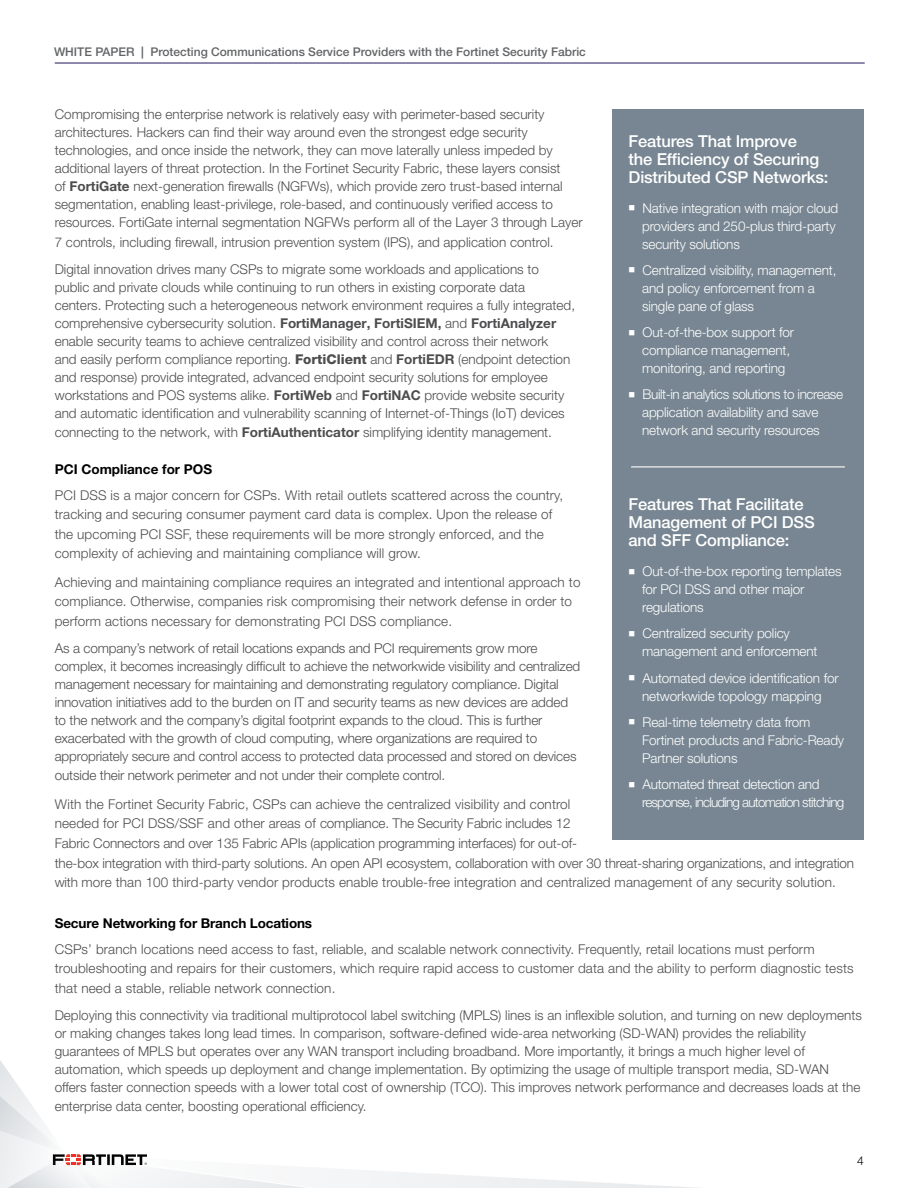
<style>
.page{position:relative;width:918px;height:1188px;background:#fff}
.page>*{position:absolute;margin:0;border:0;box-sizing:border-box;transform-origin:0 0}
.Sidebar-call_out{font:500 16.5px/18px "Helvetica Neue LT Pro";letter-spacing:-.01em;color:#fff}
.Body_Copy{font:300 13.5px/18px "Helvetica Neue LT Pro";color:#4d4d4f}
.Sidebar_-_Bullets_co{font:300 13.5px/18px "Helvetica Neue LT Pro";letter-spacing:-.01em;color:#fff}
.Sidebar_-_Bullets_co-2{font:300 13.5px/18px "Helvetica Neue LT Pro";letter-spacing:-.06em;color:#fff}
.Body_Copy_Sub-SUBHEA{font:700 13.5px "Helvetica Neue LT Pro";letter-spacing:-.01em;color:#000}
.Body_Copy_SUBHEAD__B{font:700 13.5px "Helvetica Neue LT Pro";color:#000}
.t1{font:500 12px "Helvetica Neue LT Pro";color:#636466}
.t2{font:300 12px "Helvetica Neue LT Pro";color:#000}
.s1{font-weight:700}
.s2{font-weight:800}
</style>
<div class="page">
<hr style="left:55px;top:63px;width:810px;height:1px;background:#23145f">
<svg style="left:0;top:1060px;width:697px;height:128px"></svg>
<div style="left:612px;top:110px;width:252px;height:730px;background:#778692"></div>
<hr style="left:631px;top:466px;width:214px;height:2px;background:#dbdfe1">
<p class="t1" style="left:54px;top:44px;width:533px">WHITE PAPER <span class="s1">|</span> Protecting Communications Service Providers with the Fortinet Security Fabric</p>
<p class="Body_Copy" style="left:55px;top:105px;width:529px">Compromising the enterprise network is relatively easy with perimeter-based security architectures. Hackers can find their way around even the strongest edge security technologies, and once inside the network, they can move laterally unless impeded by additional layers of threat protection. In the Fortinet Security Fabric, these layers consist<br>of <span class="s1">FortiGate</span> next-generation firewalls (NGFWs), which provide zero trust-based internal segmentation, enabling least-privilege, role-based, and continuously verified access to resources. FortiGate internal segmentation NGFWs perform all of the Layer 3 through Layer</p>
<p class="Body_Copy" style="left:55px;top:233px;width:500px">7 controls, including firewall, intrusion prevention system (IPS), and application control.</p>
<p class="Body_Copy" style="left:55px;top:259px;width:522px">Digital innovation drives many CSPs to migrate some workloads and applications to public and private clouds while continuing to run others in existing corporate data centers. Protecting such a heterogeneous network environment requires a fully integrated, comprehensive cybersecurity solution. <span class="s1">FortiManager, FortiSIEM,</span> and <span class="s1">FortiAnalyzer </span>enable security teams to achieve centralized visibility and control across their network<br>and easily perform compliance reporting. <span class="s2">FortiClient</span> and <span class="s1">FortiEDR</span> (endpoint detection and response) provide integrated, advanced endpoint security solutions for employee workstations and POS systems alike. <span class="s1">FortiWeb</span> and <span class="s1">FortiNAC</span> provide website security and automatic identification and vulnerability scanning of Internet-of-Things (IoT) devices</p>
<p class="Body_Copy" style="left:55px;top:423px;width:499px">connecting to the network, with <span class="s1">FortiAuthenticator</span> simplifying identity management.</p>
<p class="Body_Copy_SUBHEAD__B" style="left:55px;top:461px;width:159px">PCI Compliance for POS</p>
<p class="Body_Copy" style="left:55px;top:485px;width:510px;line-height:19.5px">PCI DSS is a major concern for CSPs. With retail outlets scattered across the country, tracking and securing consumer payment card data is complex. Upon the release of the upcoming PCI SSF, these requirements will be more strongly enforced, and the complexity of achieving and maintaining compliance will grow.</p>
<p class="Body_Copy" style="left:55px;top:572px;width:527px;line-height:19.5px">Achieving and maintaining compliance requires an integrated and intentional approach to compliance. Otherwise, companies risk compromising their network defense in order to perform actions necessary for demonstrating PCI DSS compliance.</p>
<p class="Body_Copy" style="left:55px;top:639px;width:527px">As a company’s network of retail locations expands and PCI requirements grow more complex, it becomes increasingly difficult to achieve the networkwide visibility and centralized management necessary for maintaining and demonstrating regulatory compliance. Digital innovation initiatives add to the burden on IT and security teams as new devices are added to the network and the company’s digital footprint expands to the cloud. This is further exacerbated with the growth of cloud computing, where organizations are required to appropriately secure and control access to protected data processed and stored on devices</p>
<p class="Body_Copy" style="left:55px;top:766px;width:392px">outside their network perimeter and not under their complete control.</p>
<p class="Body_Copy" style="left:55px;top:794px;width:524px;line-height:19.5px">With the Fortinet Security Fabric, CSPs can achieve the centralized visibility and control needed for PCI DSS/SSF and other areas of compliance. The Security Fabric includes 12<br>Fabric Connectors and over 135 Fabric APIs (application programming interfaces) for out-of-</p>
<p class="Sidebar-call_out" style="left:629px;top:132px;width:201px">Features That Improve<br>the Efficiency of Securing<br>Distributed CSP Networks:</p>
<p class="Sidebar_-_Bullets_co" style="left:642px;top:199px;width:198px;text-indent:-14px">■ Native integration with major cloud providers and 250-plus third-party security solutions</p>
<p class="Sidebar_-_Bullets_co" style="left:642px;top:261px;width:196px;text-indent:-14px">■ Centralized visibility, management, and policy enforcement from a single pane of glass</p>
<p class="Sidebar_-_Bullets_co" style="left:642px;top:323px;width:154px;text-indent:-14px">■ Out-of-the-box support for compliance management, monitoring, and reporting</p>
<p class="Sidebar_-_Bullets_co" style="left:642px;top:385px;width:202px;text-indent:-14px">■ Built-in analytics solutions to increase application availability and save network and security resources</p>
<p class="Sidebar-call_out" style="left:629px;top:495px;width:188px">Features That Facilitate<br>Management of PCI DSS and SFF Compliance:</p>
<p class="Sidebar_-_Bullets_co" style="left:642px;top:562px;width:201px;text-indent:-14px">■ Out-of-the-box reporting templates for PCI DSS and other major regulations</p>
<p class="Sidebar_-_Bullets_co" style="left:642px;top:624px;width:177px;text-indent:-14px">■ Centralized security policy management and enforcement</p>
<p class="Sidebar_-_Bullets_co" style="left:629px;top:669px;width:212px;text-align:center">■ Automated device identification for networkwide topology mapping</p>
<p class="Sidebar_-_Bullets_co" style="left:642px;top:713px;width:204px;text-indent:-14px">■ Real-time telemetry data from<br>Fortinet products and Fabric-Ready<br>Partner solutions</p>
<p class="Sidebar_-_Bullets_co-2" style="left:642px;top:775px;width:204px;text-indent:-14px">■ Automated threat detection and response, including automation stitching</p>
<p class="Body_Copy" style="left:55px;top:853px;width:801px;line-height:19.5px">the-box integration with third-party solutions. An open API ecosystem, collaboration with over 30 threat-sharing organizations, and integration with more than 100 third-party vendor products enable trouble-free integration and centralized management of any security solution.</p>
<p class="Body_Copy_Sub-SUBHEA" style="left:55px;top:914px;width:259px">Secure Networking for Branch Locations</p>
<p class="Body_Copy" style="left:55px;top:939px;width:800px;line-height:19.5px">CSPs’ branch locations need access to fast, reliable, and scalable network connectivity. Frequently, retail locations must perform troubleshooting and repairs for their customers, which require rapid access to customer data and the ability to perform diagnostic tests that need a stable, reliable network connection.</p>
<p class="Body_Copy" style="left:55px;top:1006px;width:809px">Deploying this connectivity via traditional multiprotocol label switching (MPLS) lines is an inflexible solution, and turning on new deployments or making changes takes long lead times. In comparison, software-defined wide-area networking (SD-WAN) provides the reliability guarantees of MPLS but operates over any WAN transport including broadband. More importantly, it brings a much higher level of automation, which speeds up deployment and change implementation. By optimizing the usage of multiple transport media, SD-WAN offers faster connection speeds with a lower total cost of ownership (TCO). This improves network performance and decreases loads at the</p>
<p class="Body_Copy" style="left:55px;top:1097px;width:313px">enterprise data center, boosting operational efficiency.</p>
<p class="t2" style="left:857px;top:1154px;width:8px">4</p>
</div>
